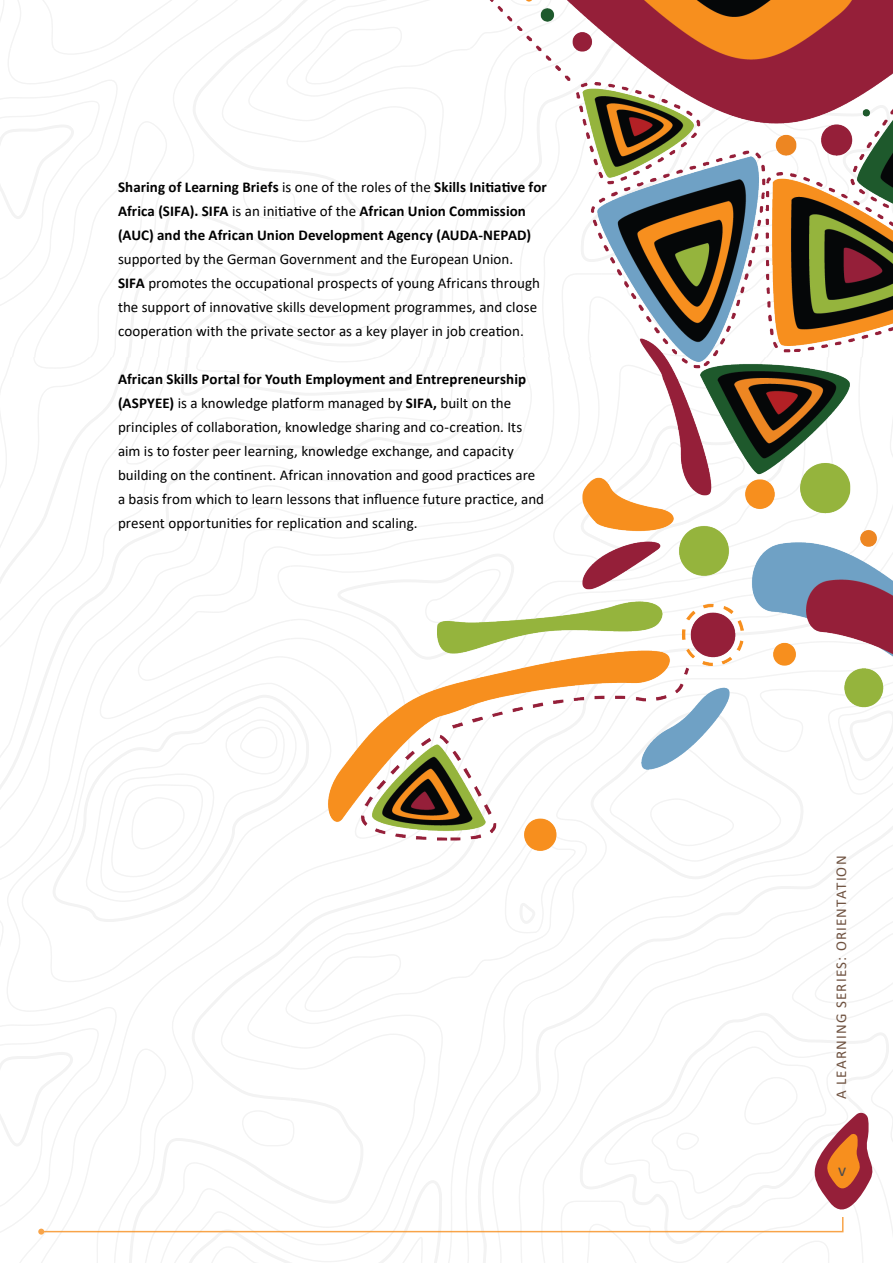
<style>
.page{position:relative;width:893px;height:1263px;background:#fff}
.page>*{position:absolute;margin:0;border:0;box-sizing:border-box;transform-origin:0 0}
.t1{font:17.85px "Calibri";color:#4d4d4d}
.t2{font:15px/24px "Calibri";letter-spacing:.005em;color:#000}
.t3{font:700 15px/24px "Calibri";letter-spacing:.005em;color:#000}
.t4{font:15px "Calibri";letter-spacing:.075em;color:#6e513f}
.s1{font-weight:400}
.s2{font-weight:700}
</style>
<div class="page">
<img style="left:0;top:0;width:893px;height:1263px">
<svg style="left:38px;top:1111px;width:839px;height:123px"></svg>
<p class="t3" style="left:118px;top:175px;width:430px">Sharing of Learning Briefs <span class="s1">is one of the roles of the</span> Skills Initiative for<br>Africa (SIFA). SIFA <span class="s1">is an initiative of the</span> African Union Commission (AUC) and the African Union Development Agency (AUDA-NEPAD)</p>
<p class="t2" style="left:118px;top:247px;width:423px">supported by the German Government and the European Union.<br><span class="s2">SIFA</span> promotes the occupational prospects of young Africans through the support of innovative skills development programmes, and close cooperation with the private sector as a key player in job creation.</p>
<p class="t2" style="left:118px;top:367px;width:428px"><span class="s2">African Skills Portal for Youth Employment and Entrepreneurship (ASPYEE)</span> is a knowledge platform managed by <span class="s2">SIFA,</span> built on the principles of collaboration, knowledge sharing and co-creation. Its aim is to foster peer learning, knowledge exchange, and capacity building on the continent. African innovation and good practices are a basis from which to learn lessons that influence future practice, and present opportunities for replication and scaling.</p>
<p class="t4" style="left:831px;top:1099px;width:245px;rotate:-90deg">A LEARNING SERIES: ORIENTATION</p>
<p class="t1" style="left:838px;top:1158px;width:10px">v</p>
</div>
